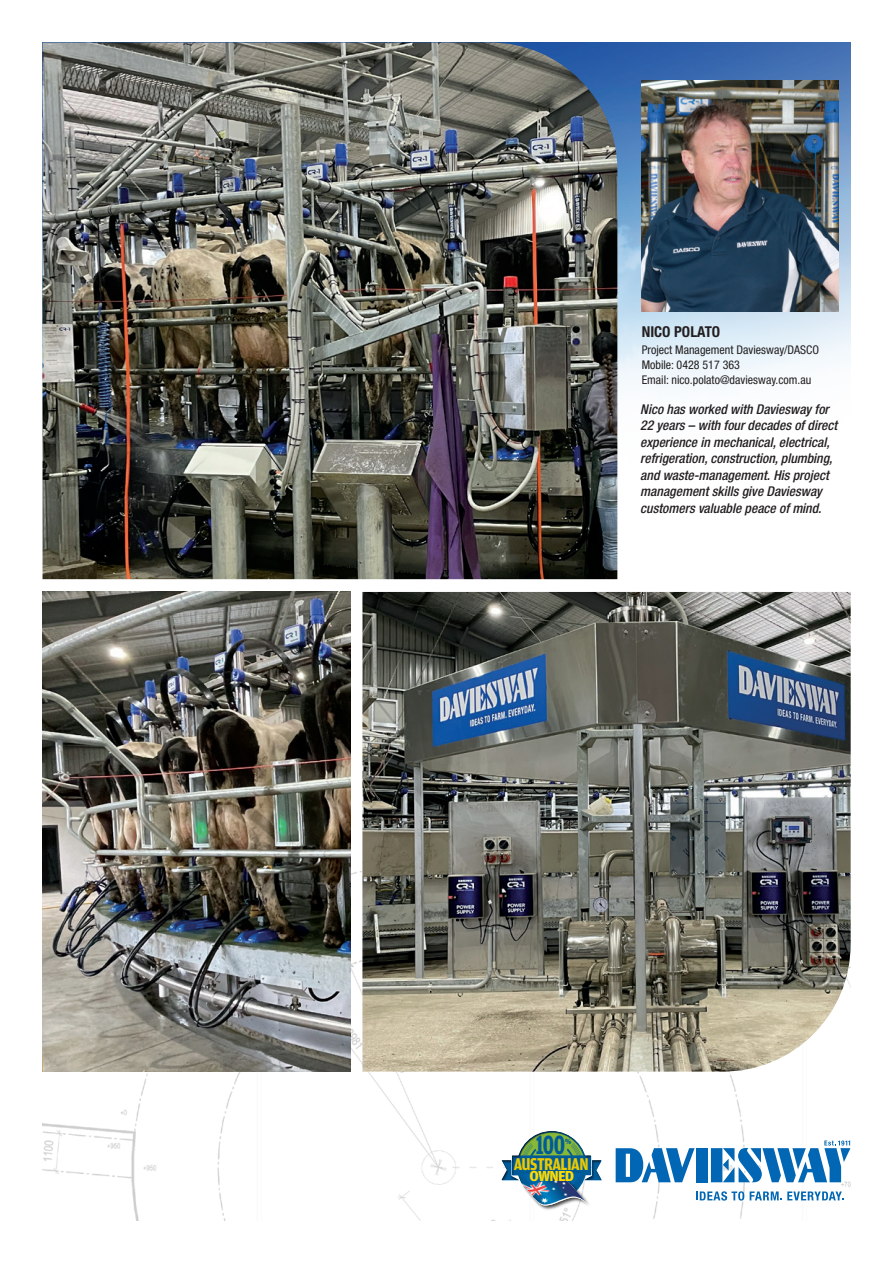
<style>
.page{position:relative;width:893px;height:1263px;background:#fff}
.page>*{position:absolute;margin:0;border:0;box-sizing:border-box;transform-origin:0 0}
.t1{font:700 28.05px "Amplitude Cond";color:#0163a7;scale:.81 1}
.t2{font:700 18.15px "Amplitude Cond";letter-spacing:-.03em;color:#ffdc01;scale:.96 1}
.t3{font:700 15.45px "Amplitude Cond";letter-spacing:-.05em;color:#ffdc01;scale:1.15 1}
.t4{font:700 condensed 15px "Helvetica Neue LT Std";color:#231f20}
.t5{font:italic 500 condensed 13.5px/16.5px "Helvetica Neue LT Std";color:#231f20}
.t6{font:condensed 12px/15px "Helvetica Neue LT Std";color:#231f20}
.t7{font:700 7.95px "Amplitude Cond";color:#0163a7}
</style>
<div class="page">
<img style="left:617px;top:43px;width:233px;height:427px">
<img style="left:43px;top:814px;width:807px;height:406px">
<img style="left:642px;top:80px;width:197px;height:231px">
<svg style="left:696px;top:1191px;width:48px;height:9px"></svg>
<svg style="left:750px;top:1191px;width:93px;height:9px"></svg>
<div style="left:696px;top:1148px;width:11px;height:34px;background:#0166b3"></div>
<svg style="left:616px;top:1148px;width:79px;height:34px"></svg>
<svg style="left:711px;top:1140px;width:139px;height:42px"></svg>
<img style="left:43px;top:43px;width:574px;height:536px">
<img style="left:362px;top:592px;width:489px;height:479px">
<img style="left:43px;top:592px;width:307px;height:479px">
<svg style="left:499px;top:1128px;width:105px;height:89px"></svg>
<p class="t4" style="left:642px;top:323px;width:80px">NICO POLATO</p>
<p class="t6" style="left:642px;top:342px;width:179px">Project Management Daviesway/DASCO<br>Mobile: 0428 517 363<br>Email: nico.polato@daviesway.com.au</p>
<p class="t5" style="left:640px;top:401px;width:198px">Nico has worked with Daviesway for 22 years – with four decades of direct experience in mechanical, electrical, refrigeration, construction, plumbing, and waste-management. His project management skills give Daviesway customers valuable peace of mind.</p>
<h1 class="t1" style="left:536px;top:1129px;width:38px">100</h1>
<p class="t7" style="left:565px;top:1137px;width:8px">%</p>
<h2 class="t2" style="left:514px;top:1154px;width:79px">AUSTRALIAN</h2>
<p class="t3" style="left:530px;top:1168px;width:40px">OWNED</p>
</div>
